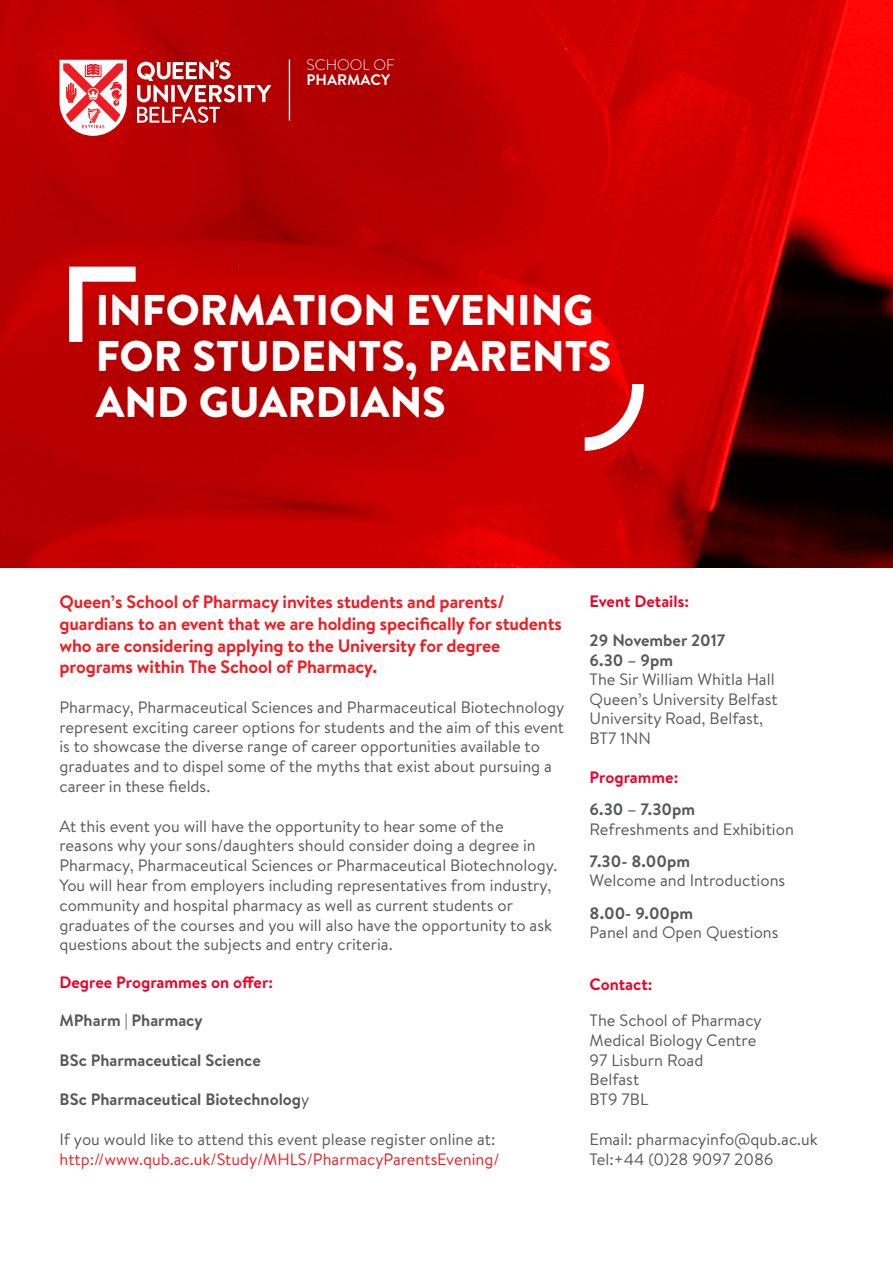
<style>
.page{position:relative;width:893px;height:1263px;background:#fff}
.page>*{position:absolute;margin:0;border:0;box-sizing:border-box;transform-origin:0 0}
.body{font:900 42.9px/46.2px "Brandon Text";color:#fff}
.body-2{font:700 18px/21.6px "Brandon Text";letter-spacing:-.01em;color:#ee1d23}
.body-3{font:16.5px/19.8px "Brandon Text";color:#57585a}
.body-4{font:16.5px/19.8px "Brandon Text";color:#ee1d23}
.body-5{font:700 16.5px "Brandon Text";color:#57585a}
.subheading{font:700 16.5px "Brandon Text";color:#ef0027}
.t1{font:300 15.3px "Brandon Text";color:#fff}
.t2{font:700 15.3px "Brandon Text";color:#fff}
.s1{font-weight:400}
.s2{color:#57585a}
.s3{font-weight:700}
</style>
<div class="page">
<img style="left:0;top:0;width:893px;height:568px">
<svg style="left:69px;top:267px;width:67px;height:75px"></svg>
<svg style="left:585px;top:384px;width:59px;height:67px"></svg>
<hr style="left:289px;top:60px;width:1px;height:61px;background:#fff">
<svg style="left:238px;top:85px;width:4px;height:17px"></svg>
<svg style="left:243px;top:85px;width:28px;height:17px"></svg>
<svg style="left:137px;top:60px;width:98px;height:63px"></svg>
<svg style="left:60px;top:60px;width:67px;height:76px"></svg>
<p class="t1" style="left:307px;top:54px;width:90px">SCHOOL OF</p>
<p class="t2" style="left:307px;top:69px;width:85px">PHARMACY</p>
<p class="body" style="left:96px;top:286px;width:517px">INFORMATION EVENING<br>FOR STUDENTS, PARENTS<br>AND GUARDIANS</p>
<p class="body-2" style="left:60px;top:591px;width:504px">Queen’s School of Pharmacy invites students and parents/ guardians to an event that we are holding specifically for students who are considering applying to the University for degree programs within The School of Pharmacy.</p>
<p class="body-3" style="left:60px;top:696px;width:506px">Pharmacy, Pharmaceutical Sciences and Pharmaceutical Biotechnology represent exciting career options for students and the aim of this event is to showcase the diverse range of career opportunities available to graduates and to dispel some of the myths that exist about pursuing a career in these fields.</p>
<p class="body-3" style="left:60px;top:815px;width:499px">At this event you will have the opportunity to hear some of the reasons why your sons/daughters should consider doing a degree in Pharmacy, Pharmaceutical Sciences or Pharmaceutical Biotechnology.<br>You will hear from employers including representatives from industry, community and hospital pharmacy as well as current students or graduates of the courses and you will also have the opportunity to ask questions about the subjects and entry criteria.</p>
<p class="subheading" style="left:60px;top:971px;width:215px">Degree Programmes on offer:</p>
<p class="body-5" style="left:60px;top:1009px;width:145px">MPharm | Pharmacy</p>
<p class="body-5" style="left:60px;top:1048px;width:203px">BSc Pharmaceutical Science</p>
<p class="body-5" style="left:60px;top:1088px;width:251px">BSc Pharmaceutical Biotechnolog<span class="s1">y</span></p>
<p class="body-4" style="left:60px;top:1128px;width:442px"><span class="s2">If you would like to attend this event please register online at: </span>http://www.qub.ac.uk/Study/MHLS/PharmacyParentsEvening/</p>
<p class="subheading" style="left:590px;top:590px;width:101px">Event Details:</p>
<p class="body-5" style="left:590px;top:629px;width:137px">29 November 2017</p>
<p class="body-5" style="left:590px;top:648px;width:85px">6.30 – 9pm</p>
<p class="body-3" style="left:590px;top:669px;width:187px">The Sir William Whitla Hall</p>
<p class="body-3" style="left:590px;top:689px;width:190px">Queen’s University Belfast</p>
<p class="body-3" style="left:590px;top:708px;width:175px">University Road, Belfast,</p>
<p class="body-3" style="left:590px;top:728px;width:63px">BT7 1NN</p>
<p class="subheading" style="left:590px;top:765px;width:90px">Programme:</p>
<p class="body-3" style="left:590px;top:799px;width:206px"><span class="s3">6.30 – 7.30pm<br></span>Refreshments and Exhibition</p>
<p class="body-3" style="left:590px;top:851px;width:197px"><span class="s3">7.30- 8.00pm<br></span>Welcome and Introductions</p>
<p class="body-3" style="left:590px;top:902px;width:190px"><span class="s3">8.00- 9.00pm<br></span>Panel and Open Questions</p>
<p class="subheading" style="left:590px;top:973px;width:64px">Contact:</p>
<p class="body-3" style="left:590px;top:1010px;width:174px">The School of Pharmacy</p>
<p class="body-3" style="left:590px;top:1029px;width:168px">Medical Biology Centre</p>
<p class="body-3" style="left:590px;top:1049px;width:115px">97 Lisburn Road</p>
<p class="body-3" style="left:590px;top:1069px;width:51px">Belfast</p>
<p class="body-3" style="left:590px;top:1089px;width:60px">BT9 7BL</p>
<p class="body-3" style="left:590px;top:1128px;width:230px">Email: pharmacyinfo@qub.ac.uk</p>
<p class="body-3" style="left:590px;top:1148px;width:185px">Tel:+44 (0)28 9097 2086</p>
</div>
